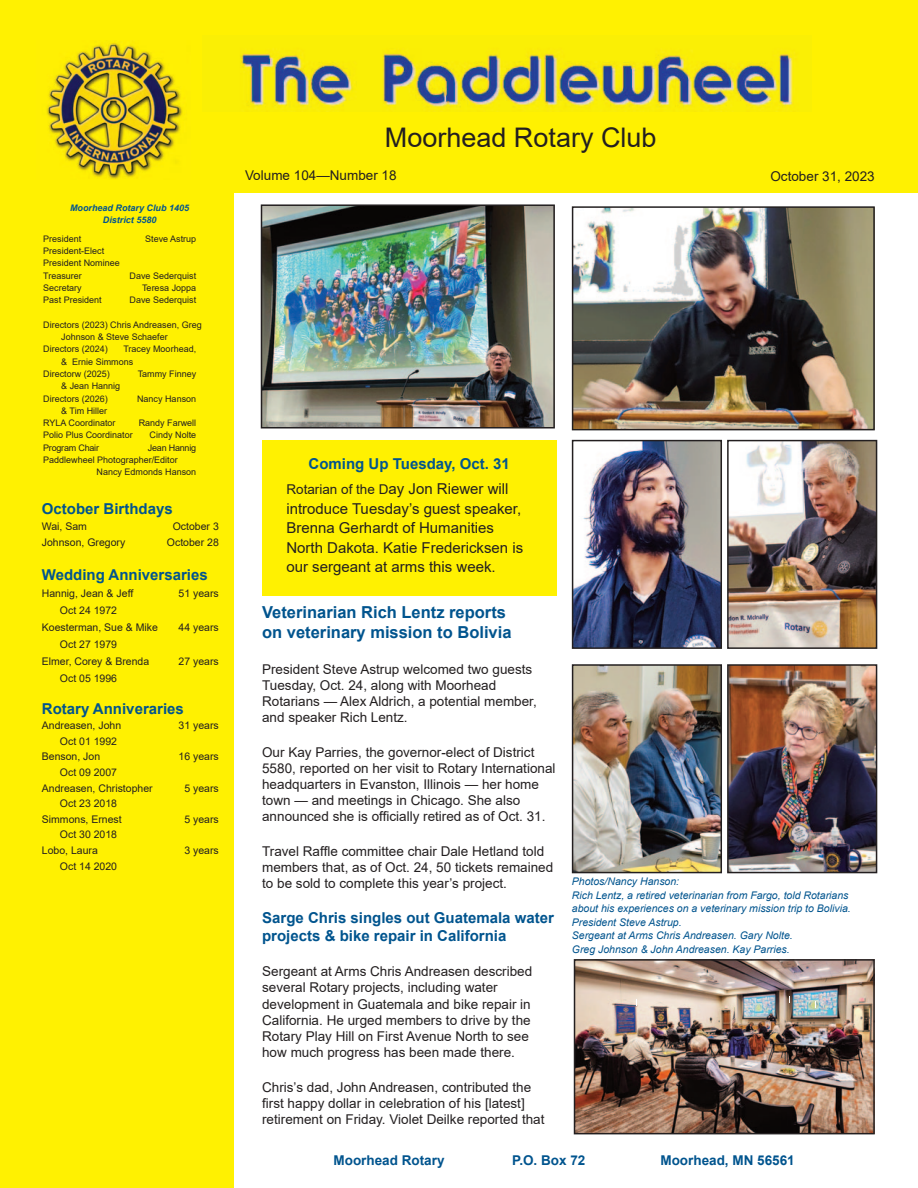
<style>
.page{position:relative;width:918px;height:1188px;background:#fff}
.page>*{position:absolute;margin:0;border:0;box-sizing:border-box;transform-origin:0 0}
.t1{font:27px "Arial";color:#231f20}
.t2{font:700 16.5px/19.8px "Arial";color:#00548e}
.t3{font:15px/19.5px "Arial";color:#231f20}
.t4{font:700 15px/18px "Arial";color:#00548e}
.t5{font:13.5px/16.2px "Arial";color:#231f20}
.t6{font:700 13.5px "Arial";color:#00548e}
.t7{font:10.5px/15.6px "Arial";color:#231f20}
.t8{font:italic 10.5px/13.5px "Arial";color:#00548e}
.t9{font:9px/12.3px "Arial";color:#231f20}
.t10{font:italic 700 9px/12px "Arial";color:#00548e;text-align:center}
.t11{font:9px "Arial";letter-spacing:-.025em;color:#231f20}
.s1{font-size:13.5px}
</style>
<div class="page">
<div style="left:0;top:0;width:233px;height:1188px;background:#fff101"></div>
<div style="left:7px;top:0;width:911px;height:193px;background:#fff101"></div>
<img style="left:240px;top:48px;width:556px;height:64px">
<img style="left:47px;top:40px;width:136px;height:139px">
<img style="left:575px;top:209px;width:297px;height:218px">
<div style="left:572px;top:206px;width:303px;height:224px;border:2px solid #231f20"></div>
<img style="left:577px;top:962px;width:295px;height:169px">
<div style="left:574px;top:959px;width:301px;height:175px;border:2px solid #231f20"></div>
<img style="left:575px;top:667px;width:144px;height:203px">
<div style="left:572px;top:664px;width:150px;height:209px;border:2px solid #231f20"></div>
<img style="left:730px;top:667px;width:144px;height:203px">
<div style="left:727px;top:664px;width:150px;height:209px;border:2px solid #231f20"></div>
<img style="left:575px;top:443px;width:144px;height:203px">
<div style="left:572px;top:440px;width:150px;height:209px;border:2px solid #231f20"></div>
<img style="left:730px;top:443px;width:144px;height:203px">
<div style="left:727px;top:440px;width:150px;height:209px;border:2px solid #231f20"></div>
<div style="left:262px;top:440px;width:294px;height:155px;background:#fff101"></div>
<img style="left:264px;top:207px;width:288px;height:219px">
<div style="left:261px;top:204px;width:294px;height:225px;border:2px solid #231f20"></div>
<p class="t10" style="left:70px;top:202px;width:121px">Moorhead Rotary Club 1405<br>District 5580</p>
<p class="t9" style="left:43px;top:232px;width:40px">President</p>
<p class="t9" style="left:145px;top:232px;width:53px">Steve Astrup</p>
<p class="t9" style="left:43px;top:245px;width:78px">President-Elect<br>President Nominee<br>Treasurer</p>
<p class="t9" style="left:130px;top:269px;width:68px">Dave Sederquist</p>
<p class="t9" style="left:43px;top:282px;width:40px">Secretary</p>
<p class="t9" style="left:142px;top:282px;width:56px">Teresa Joppa</p>
<p class="t9" style="left:43px;top:294px;width:60px">Past President</p>
<p class="t9" style="left:130px;top:294px;width:68px">Dave Sederquist</p>
<p class="t9" style="left:43px;top:318px;width:160px">Directors (2023) Chris Andreasen, Greg</p>
<p class="t9" style="left:61px;top:331px;width:108px">Johnson &amp; Steve Schaefer</p>
<p class="t9" style="left:43px;top:343px;width:66px">Directors (2024)</p>
<p class="t9" style="left:123px;top:343px;width:74px">Tracey Moorhead,</p>
<p class="t9" style="left:61px;top:355px;width:74px">&amp; Ernie Simmons</p>
<p class="t9" style="left:43px;top:368px;width:68px">Directorw (2025)</p>
<p class="t9" style="left:138px;top:368px;width:60px">Tammy Finney</p>
<p class="t9" style="left:43px;top:380px;width:79px;text-indent:18px">&amp; Jean Hannig<br>Directors (2026)</p>
<p class="t9" style="left:137px;top:392px;width:61px">Nancy Hanson</p>
<p class="t9" style="left:43px;top:405px;width:74px;text-indent:18px">&amp; Tim Hiller<br>RYLA Coordinator</p>
<p class="t9" style="left:139px;top:417px;width:59px">Randy Farwell</p>
<p class="t9" style="left:43px;top:429px;width:91px">Polio Plus Coordinator</p>
<p class="t9" style="left:150px;top:429px;width:48px">Cindy Nolte</p>
<p class="t11" style="left:43px;top:443px;width:57px">Program Chair</p>
<p class="t11" style="left:148px;top:443px;width:50px">Jean Hannig</p>
<p class="t9" style="left:43px;top:454px;width:136px">Paddlewheel Photographer/Editor</p>
<p class="t9" style="left:97px;top:466px;width:101px">Nancy Edmonds Hanson</p>
<p class="t4" style="left:42px;top:500px;width:132px">October Birthdays</p>
<p class="t7" style="left:42px;top:519px;width:47px">Wai, Sam</p>
<p class="t7" style="left:173px;top:519px;width:48px">October 3</p>
<p class="t7" style="left:42px;top:534px;width:85px">Johnson, Gregory</p>
<p class="t7" style="left:167px;top:534px;width:53px">October 28</p>
<p class="t4" style="left:42px;top:566px;width:167px">Wedding Anniversaries</p>
<p class="t7" style="left:42px;top:585px;width:93px">Hannig, Jean &amp; Jeff</p>
<p class="t7" style="left:179px;top:585px;width:42px">51 years</p>
<p class="t7" style="left:42px;top:602px;width:118px;line-height:17.1px;text-indent:18px">Oct 24 1972<br>Koesterman, Sue &amp; Mike</p>
<p class="t7" style="left:179px;top:620px;width:42px">44 years</p>
<p class="t7" style="left:42px;top:636px;width:109px;line-height:17.1px;text-indent:18px">Oct 27 1979<br>Elmer, Corey &amp; Brenda</p>
<p class="t7" style="left:179px;top:654px;width:42px">27 years</p>
<p class="t7" style="left:60px;top:671px;width:59px">Oct 05 1996</p>
<p class="t4" style="left:42px;top:699px;width:143px">Rotary Anniveraries</p>
<p class="t7" style="left:42px;top:718px;width:81px">Andreasen, John</p>
<p class="t7" style="left:179px;top:718px;width:42px">31 years</p>
<p class="t7" style="left:42px;top:733px;width:77px;text-indent:18px">Oct 01 1992<br>Benson, Jon</p>
<p class="t7" style="left:179px;top:749px;width:42px">16 years</p>
<p class="t7" style="left:42px;top:765px;width:112px;text-indent:18px">Oct 09 2007<br>Andreasen, Christopher</p>
<p class="t7" style="left:42px;top:796px;width:81px;text-indent:18px">Oct 23 2018<br>Simmons, Ernest</p>
<p class="t7" style="left:42px;top:827px;width:77px;text-indent:18px">Oct 30 2018<br>Lobo, Laura</p>
<p class="t7" style="left:60px;top:858px;width:59px">Oct 14 2020</p>
<p class="t7" style="left:184px;top:780px;width:36px">5 years</p>
<p class="t7" style="left:184px;top:811px;width:36px">5 years</p>
<p class="t7" style="left:184px;top:843px;width:36px">3 years</p>
<h1 class="t1" style="left:385px;top:122px;width:273px">Moorhead Rotary Club</h1>
<p class="t5" style="left:245px;top:167px;width:153px">Volume 104—Number 18</p>
<p class="t5" style="left:770px;top:168px;width:106px">October 31, 2023</p>
<p class="t4" style="left:309px;top:455px;width:203px">Coming Up Tuesday, Oct. 31</p>
<p class="t3" style="left:286px;top:479px;width:238px"><span class="s1">Rotarian of the D</span>ay Jon Riewer will introduce Tuesday’s guest speaker, Brenna Gerhardt of Humanities North Dakota. Katie Fredericksen is our sergeant at arms this week.</p>
<p class="t2" style="left:262px;top:603px;width:251px">Veterinarian Rich Lentz reports on veterinary mission to Bolivia</p>
<p class="t5" style="left:262px;top:661px;width:276px">President Steve Astrup welcomed two guests Tuesday, Oct. 24, along with Moorhead Rotarians — Alex Aldrich, a potential member, and speaker Rich Lentz.</p>
<p class="t5" style="left:262px;top:744px;width:295px">Our Kay Parries, the governor-elect of District 5580, reported on her visit to Rotary International headquarters in Evanston, Illinois — her home town — and meetings in Chicago. She also announced she is officially retired as of Oct. 31.</p>
<p class="t5" style="left:262px;top:843px;width:293px">Travel Raffle committee chair Dale Hetland told members that, as of Oct. 24, 50 tickets remained to be sold to complete this year’s project.</p>
<p class="t4" style="left:262px;top:909px;width:293px">Sarge Chris singles out Guatemala water projects &amp; bike repair in California</p>
<p class="t5" style="left:262px;top:964px;width:272px">Sergeant at Arms Chris Andreasen described several Rotary projects, including water development in Guatemala and bike repair in California. He urged members to drive by the Rotary Play Hill on First Avenue North to see how much progress has been made there.</p>
<p class="t5" style="left:262px;top:1079px;width:284px">Chris’s dad, John Andreasen, contributed the first happy dollar in celebration of his [latest] retirement on Friday. Violet Deilke reported that</p>
<p class="t8" style="left:572px;top:875px;width:280px">Photos/Nancy Hanson:<br>Rich Lentz, a retired veterinarian from Fargo, told Rotarians about his experiences on a veterinary mission trip to Bolivia.<br>President Steve Astrup.<br>Sergeant at Arms Chris Andreasen. Gary Nolte.<br>Greg Johnson &amp; John Andreasen. Kay Parries.</p>
<p class="t6" style="left:334px;top:1153px;width:113px">Moorhead Rotary</p>
<p class="t6" style="left:512px;top:1153px;width:75px">P.O. Box 72</p>
<p class="t6" style="left:660px;top:1153px;width:136px">Moorhead, MN 56561</p>
</div>
